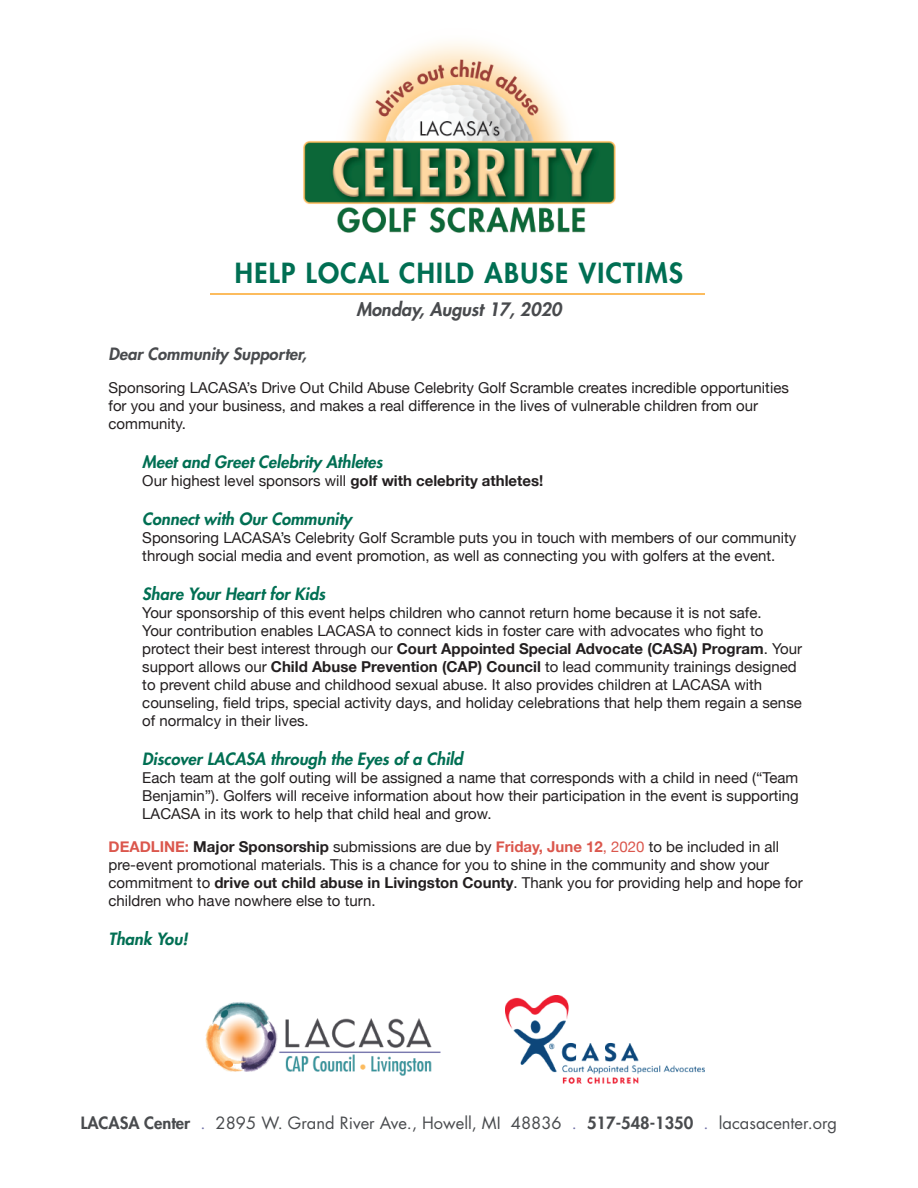
<style>
.page{position:relative;width:918px;height:1188px;background:#fff}
.page>*{position:absolute;margin:0;border:0;box-sizing:border-box;transform-origin:0 0}
.t1{font:800 27px "Futura";letter-spacing:.05em;color:#006f53}
.t2{font:italic 800 18px "Futura";color:#494b4e}
.t3{font:italic 800 16.5px "Futura";color:#006f53}
.t4{font:16.5px "Futura";color:#494b4e}
.t5{font:italic 800 16.5px "Futura";color:#494b4e}
.t6{font:15px/18px "Helvetica Neue";color:#231f20}
.s1{font-weight:700}
.s2{font-weight:700;color:#db574d}
.s3{color:#db574d}
.s4{font-weight:800}
.s5{color:#7372a8}
</style>
<div class="page">
<img style="left:303px;top:42px;width:313px;height:191px">
<img style="left:205px;top:1002px;width:236px;height:74px">
<img style="left:506px;top:996px;width:198px;height:88px">
<hr style="left:211px;top:293px;width:494px;height:2px;background:#fcbc5e">
<h1 class="t1" style="left:235px;top:255px;width:450px">HELP LOCAL CHILD ABUSE VICTIMS</h1>
<p class="t2" style="left:356px;top:297px;width:207px">Monday, August 17, 2020</p>
<p class="t5" style="left:109px;top:343px;width:200px">Dear Community Supporter,</p>
<p class="t6" style="left:109px;top:380px;width:682px">Sponsoring LACASA’s Drive Out Child Abuse Celebrity Golf Scramble creates incredible opportunities for you and your business, and makes a real difference in the lives of vulnerable children from our community.</p>
<p class="t3" style="left:142px;top:451px;width:242px">Meet and Greet Celebrity Athletes</p>
<p class="t6" style="left:142px;top:473px;width:403px">Our highest level sponsors will <span class="s1">golf with celebrity athletes!</span></p>
<p class="t3" style="left:142px;top:508px;width:211px">Connect with Our Community</p>
<p class="t6" style="left:142px;top:530px;width:656px">Sponsoring LACASA’s Celebrity Golf Scramble puts you in touch with members of our community through social media and event promotion, as well as connecting you with golfers at the event.</p>
<p class="t3" style="left:142px;top:583px;width:184px">Share Your Heart for Kids</p>
<p class="t6" style="left:142px;top:605px;width:661px">Your sponsorship of this event helps children who cannot return home because it is not safe.<br>Your contribution enables LACASA to connect kids in foster care with advocates who fight to protect their best interest through our <span class="s1">Court Appointed Special Advocate (CASA) Program</span>. Your support allows our <span class="s1">Child Abuse Prevention (CAP) Council</span> to lead community trainings designed to prevent child abuse and childhood sexual abuse. It also provides children at LACASA with counseling, field trips, special activity days, and holiday celebrations that help them regain a sense of normalcy in their lives.</p>
<p class="t3" style="left:142px;top:748px;width:322px">Discover LACASA through the Eyes of a Child</p>
<p class="t6" style="left:142px;top:770px;width:658px;text-align:justify">Each team at the golf outing will be assigned a name that corresponds with a child in need (“Team Benjamin”). Golfers will receive information about how their participation in the event is supporting LACASA in its work to help that child heal and grow.</p>
<p class="t6" style="left:109px;top:839px;width:696px"><span class="s2">DEADLINE:</span> <span class="s1">Major Sponsorship</span> submissions are due by <span class="s2">Friday, June 12</span><span class="s3">, 2020</span> to be included in all pre-event promotional materials. This is a chance for you to shine in the community and show your commitment to <span class="s1">drive out child abuse in Livingston County</span>. Thank you for providing help and hope for children who have nowhere else to turn.</p>
<p class="t3" style="left:109px;top:928px;width:81px">Thank You!</p>
<p class="t4" style="left:81px;top:1111px;width:758px"><span class="s4">LACASA Center</span> <span class="s5">.</span> 2895 W. Grand River Ave., Howell, MI 48836 <span class="s5">.</span> <span class="s4">517-548-1350</span> <span class="s5">.</span> lacasacenter.org</p>
</div>
